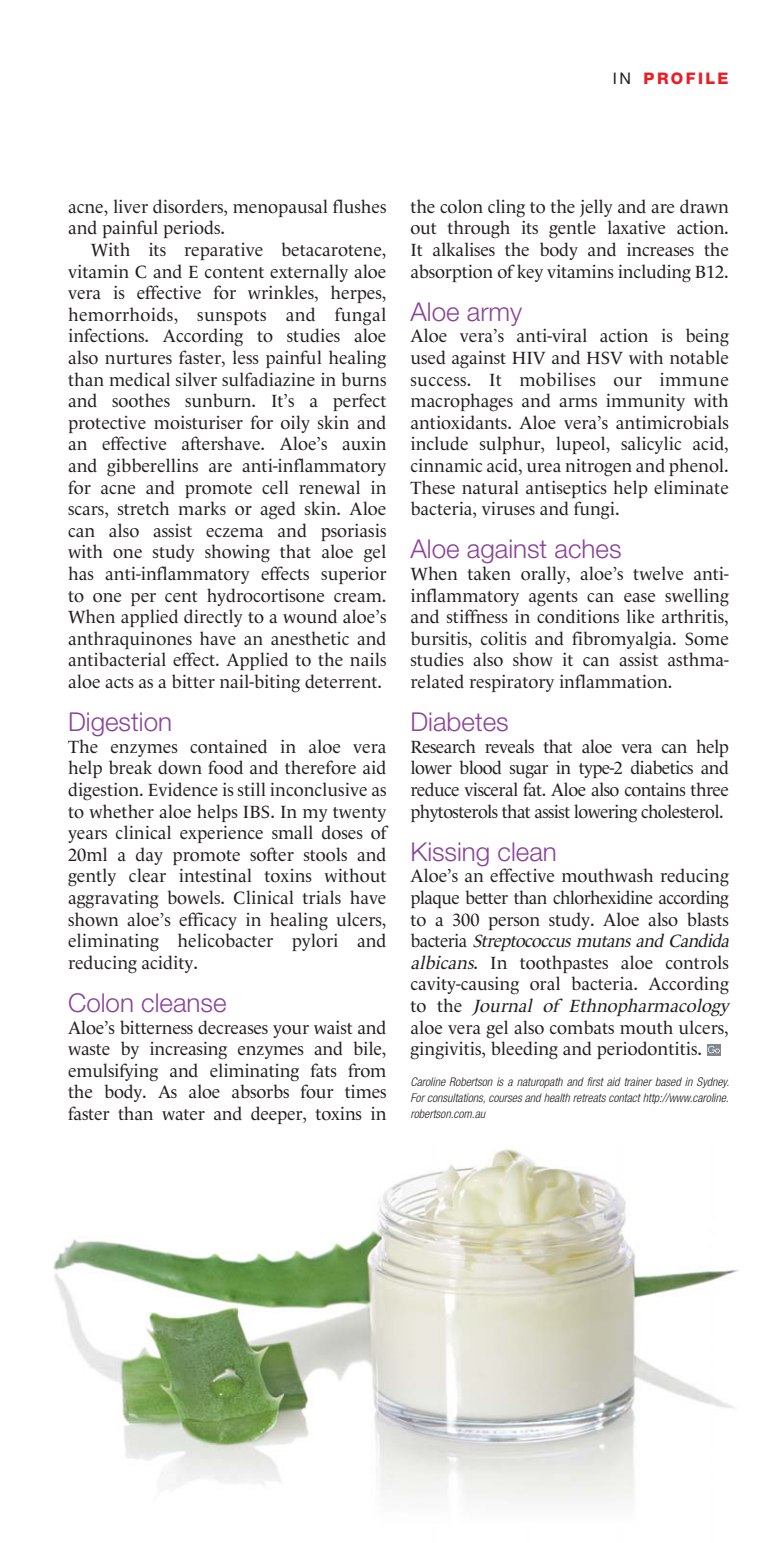
<style>
.page{position:relative;width:760px;height:1543px;background:#fff}
.page>*{position:absolute;margin:0;border:0;box-sizing:border-box;transform-origin:0 0}
.t1{font:300 26px "Helvetica Neue";color:#8b439a}
.t2{font:18px/21.6px "Le Monde Livre";color:#231f20;text-align:justify}
.t3{font:800 16px "Helvetica Neue";letter-spacing:.15em;color:#ed1c24}
.t4{font:italic 300 condensed 12px/16px "Helvetica Neue";color:#231f20;text-align:justify}
.s1{font-weight:400;color:#231f20}
.s2{font-style:italic}
</style>
<div class="page">
<img style="left:53px;top:1149px;width:686px;height:351px">
<div style="left:706px;top:1044px;width:14px;height:11px;background:#81898e"></div>
<svg style="left:708px;top:1046px;width:11px;height:7px"></svg>
<p class="t3" style="left:613px;top:72px;width:117px"><span class="s1">IN</span> PROFILE</p>
<p class="t2" style="left:68px;top:196px;width:320px">acne, liver disorders, menopausal flushes and painful periods.</p>
<p class="t2" style="left:68px;top:240px;width:320px;text-indent:23px">With its reparative betacarotene, vitamin C and E content externally aloe vera is effective for wrinkles, herpes, hemorrhoids, sunspots and fungal infections. According to studies aloe also nurtures faster, less painful healing than medical silver sulfadiazine in burns and soothes sunburn. It’s a perfect protective moisturiser for oily skin and an effective aftershave. Aloe’s auxin and gibberellins are anti-inflammatory for acne and promote cell renewal in scars, stretch marks or aged skin. Aloe can also assist eczema and psoriasis with one study showing that aloe gel has anti-inflammatory effects superior to one per cent hydrocortisone cream.<br>When applied directly to a wound aloe’s anthraquinones have an anesthetic and antibacterial effect. Applied to the nails aloe acts as a bitter nail-biting deterrent.</p>
<h1 class="t1" style="left:68px;top:712px;width:105px">Digestion</h1>
<p class="t2" style="left:68px;top:736px;width:320px">The enzymes contained in aloe vera help break down food and therefore aid digestion. Evidence is still inconclusive as to whether aloe helps IBS. In my twenty years clinical experience small doses of 20ml a day promote softer stools and gently clear intestinal toxins without aggravating bowels. Clinical trials have shown aloe’s efficacy in healing ulcers, eliminating helicobacter pylori and reducing acidity.</p>
<h1 class="t1" style="left:68px;top:993px;width:160px">Colon cleanse</h1>
<p class="t2" style="left:68px;top:1017px;width:320px">Aloe’s bitterness decreases your waist and waste by increasing enzymes and bile, emulsifying and eliminating fats from the body. As aloe absorbs four times faster than water and deeper, toxins in</p>
<p class="t2" style="left:410px;top:196px;width:320px">the colon cling to the jelly and are drawn out through its gentle laxative action.<br>It alkalises the body and increases the absorption of key vitamins including B12.</p>
<h1 class="t1" style="left:410px;top:302px;width:113px">Aloe army</h1>
<p class="t2" style="left:410px;top:326px;width:320px">Aloe vera’s anti-viral action is being used against HIV and HSV with notable success. It mobilises our immune macrophages and arms immunity with antioxidants. Aloe vera’s antimicrobials include sulphur, lupeol, salicylic acid, cinnamic acid, urea nitrogen and phenol.<br>These natural antiseptics help eliminate bacteria, viruses and fungi.</p>
<h1 class="t1" style="left:410px;top:540px;width:212px">Aloe against aches</h1>
<p class="t2" style="left:410px;top:564px;width:320px">When taken orally, aloe’s twelve anti&shy;inflammatory agents can ease swelling and stiffness in conditions like arthritis, bursitis, colitis and fibromyalgia. Some studies also show it can assist asthma&shy;related respiratory inflammation.</p>
<h1 class="t1" style="left:410px;top:712px;width:100px">Diabetes</h1>
<p class="t2" style="left:410px;top:736px;width:320px">Research reveals that aloe vera can help lower blood sugar in type-2 diabetics and reduce visceral fat. Aloe also contains three phytosterols that assist lowering cholesterol.</p>
<h1 class="t1" style="left:410px;top:842px;width:148px">Kissing clean</h1>
<p class="t2" style="left:410px;top:866px;width:324px;text-align:left">Aloe’s an effective mouthwash reducing plaque better than chlorhexidine according to a 300 person study. Aloe also blasts b a c t e r i a <span class="s2">Streptococcus mutans and Candida albicans</span>. In toothpastes aloe controls cavity-causing oral bacteria. According t o t h e <span class="s2">Journal of Ethnopharmacology </span>aloe vera gel also combats mouth ulcers, gingivitis, bleeding and periodontitis.</p>
<p class="t4" style="left:410px;top:1074px;width:320px">Caroline Robertson is a naturopath and first aid trainer based in Sydney.<br>For consultations, courses and health retreats contact http://www.caroline. robertson.com.au</p>
</div>
